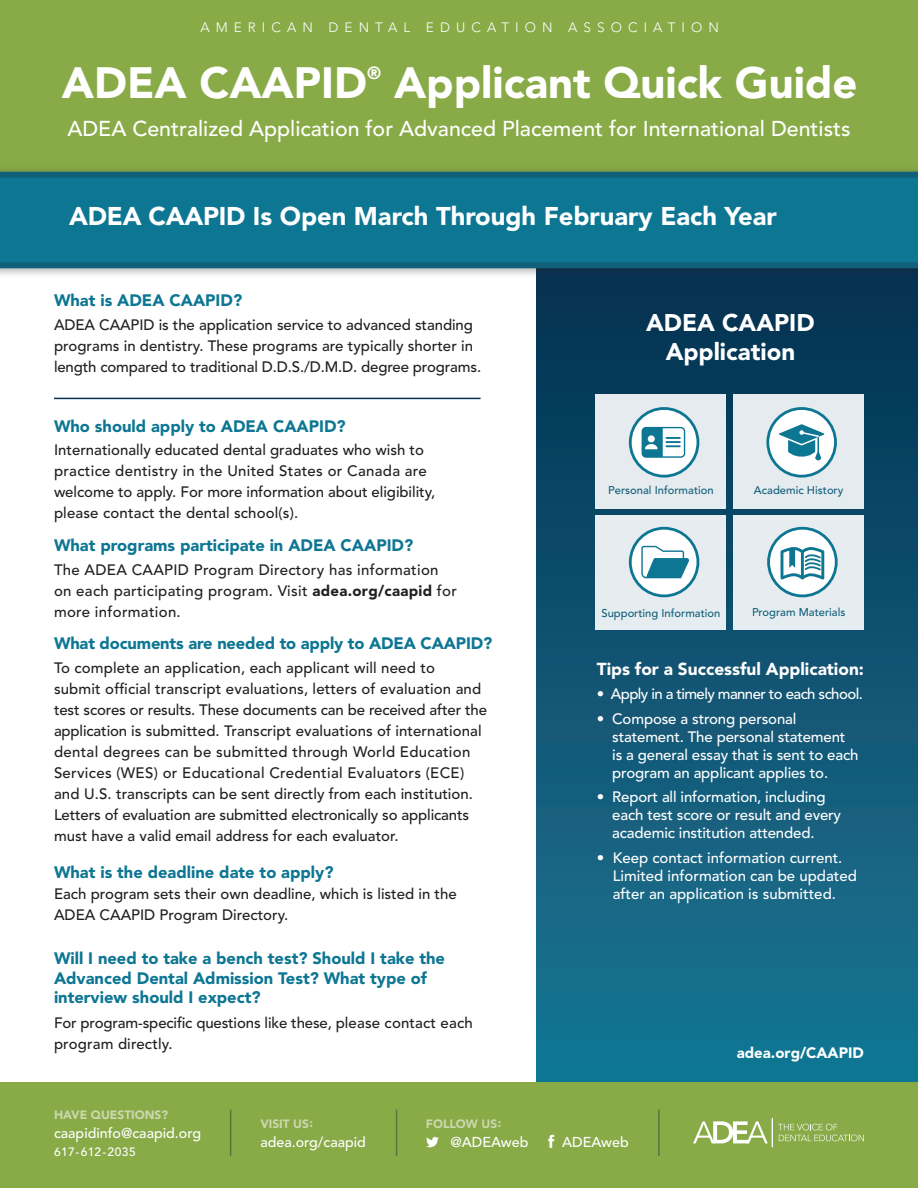
<style>
.page{position:relative;width:918px;height:1188px;background:#fff}
.page>*{position:absolute;margin:0;border:0;box-sizing:border-box;transform-origin:0 0}
.t1{font:900 43.5px "Avenir";color:#fff}
.t2{font:900 25.5px "Avenir";color:#fff}
.t3{font:900 24px/28.8px "Avenir";color:#fff;text-align:center}
.t4{font:500 21.3px "Avenir";color:#fff}
.t5{font:900 17.55px "Avenir";color:#fff}
.t6{font:900 17.25px "Avenir";color:#fff}
.t7{font:900 16.5px/19.5px "Avenir";color:#0d7693}
.t8{font:900 16.5px "Avenir";color:#0d7793}
.t9{font:500 15px/21px "Avenir";color:#231f20}
.t10{font:500 15px/18px "Avenir";letter-spacing:-.01em;color:#fff}
.t11{font:500 15px/21px "Avenir";letter-spacing:.02em;color:#231f20}
.t12{font:500 15px "Avenir";letter-spacing:-.04em;color:#fff}
.t13{font:900 15px "Avenir";color:#fff}
.t14{font:500 14.25px "Avenir";color:#fff}
.t15{font:300 13.5px "Avenir";letter-spacing:.45em;color:#fff}
.t16{font:900 12px "Avenir";color:#cbd7ad}
.t17{font:500 12px "Avenir";letter-spacing:.05em;color:#fff}
.t18{font:500 11.25px "Avenir";color:#125f7a}
.s1{font-weight:900}
</style>
<div class="page">
<svg style="left:537px;top:279px;width:381px;height:803px;background:#105876"></svg>
<div style="left:0;top:0;width:918px;height:172px;background:#88ab48"></div>
<div style="left:0;top:1082px;width:918px;height:106px;background:#88ab48"></div>
<svg style="left:426px;top:1137px;width:13px;height:10px"></svg>
<svg style="left:548px;top:1135px;width:6px;height:13px"></svg>
<hr style="left:230px;top:1110px;width:1px;height:46px;background:#5a763c">
<hr style="left:396px;top:1110px;width:1px;height:46px;background:#5a763c">
<hr style="left:658px;top:1110px;width:2px;height:46px;background:#5a763c">
<div style="left:595px;top:394px;width:131px;height:115px;background:#e5ebee"></div>
<div style="left:733px;top:394px;width:131px;height:115px;background:#e5ebee"></div>
<div style="left:595px;top:515px;width:131px;height:114px;background:#e6ecef"></div>
<div style="left:733px;top:515px;width:131px;height:114px;background:#e6ecef"></div>
<div style="left:768px;top:408px;width:68px;height:68px;background:#fff;border-radius:50%"></div>
<div style="left:766px;top:407px;width:71px;height:71px;border:3px solid #0d7693;border-radius:50%"></div>
<svg style="left:779px;top:424px;width:45px;height:36px"></svg>
<div style="left:630px;top:528px;width:68px;height:68px;background:#fff;border-radius:50%"></div>
<div style="left:629px;top:527px;width:70px;height:70px;border:3px solid #0d7693;border-radius:50%"></div>
<svg style="left:641px;top:545px;width:48px;height:34px"></svg>
<div style="left:769px;top:528px;width:67px;height:68px;background:#fff;border-radius:50%"></div>
<div style="left:767px;top:527px;width:71px;height:70px;border:3px solid #0d7693;border-radius:50%"></div>
<svg style="left:781px;top:547px;width:43px;height:33px"></svg>
<svg style="left:630px;top:408px;width:68px;height:68px;background:#e7f1f4"></svg>
<div style="left:629px;top:407px;width:70px;height:71px;border:3px solid #0d7693;border-radius:50%"></div>
<div style="left:642px;top:427px;width:43px;height:31px;border:1px solid #0d7693;border-radius:4px"></div>
<svg style="left:642px;top:428px;width:39px;height:29px"></svg>
<hr style="left:54px;top:398px;width:427px;height:1px;background:#083252">
<svg style="left:693px;top:1118px;width:171px;height:29px"></svg>
<div style="left:0;top:165px;width:918px;height:114px;background:#231f20;opacity:.35"></div>
<svg style="left:0;top:172px;width:918px;height:96px;background:#0d7490"></svg>
<p class="t15" style="left:200px;top:19px;width:520px">AMERICAN DENTAL EDUCATION ASSOCIATION</p>
<h1 class="t1" style="left:62px;top:57px;width:307px">ADEA CAAPID</h1>
<p class="t5" style="left:367px;top:63px;width:15px">®</p>
<h1 class="t1" style="left:394px;top:57px;width:465px">Applicant Quick Guide</h1>
<h3 class="t4" style="left:67px;top:116px;width:785px">ADEA Centralized Application for Advanced Placement for International Dentists</h3>
<h2 class="t2" style="left:69px;top:201px;width:709px">ADEA CAAPID Is Open March Through February Each Year</h2>
<p class="t7" style="left:54px;top:291px;width:190px">What is ADEA CAAPID?</p>
<p class="t9" style="left:54px;top:314px;width:429px">ADEA CAAPID is the application service to advanced standing programs in dentistry. These programs are typically shorter in length compared to traditional D.D.S./D.M.D. degree programs.</p>
<p class="t8" style="left:54px;top:416px;width:293px">Who should apply to ADEA CAAPID?</p>
<p class="t9" style="left:54px;top:440px;width:383px">Internationally educated dental graduates who wish to practice dentistry in the United States or Canada are welcome to apply. For more information about eligibility, please contact the dental school(s).</p>
<p class="t7" style="left:54px;top:536px;width:361px">What programs participate in ADEA CAAPID?</p>
<p class="t11" style="left:54px;top:559px;width:404px">The ADEA CAAPID Program Directory has information on each participating program. Visit <span class="s1">adea.org/caapid</span> for more information.</p>
<p class="t7" style="left:54px;top:634px;width:440px">What documents are needed to apply to ADEA CAAPID?</p>
<p class="t9" style="left:54px;top:657px;width:435px">To complete an application, each applicant will need to<br>submit official transcript evaluations, letters of evaluation and test scores or results. These documents can be received after the application is submitted. Transcript evaluations of international dental degrees can be submitted through World Education Services (WES) or Educational Credential Evaluators (ECE) and U.S. transcripts can be sent directly from each institution.<br>Letters of evaluation are submitted electronically so applicants must have a valid email address for each evaluator.</p>
<p class="t7" style="left:54px;top:862px;width:281px">What is the deadline date to apply?</p>
<p class="t9" style="left:54px;top:884px;width:404px">Each program sets their own deadline, which is listed in the<br>ADEA CAAPID Program Directory.</p>
<p class="t7" style="left:54px;top:949px;width:393px">Will I need to take a bench test? Should I take the<br>Advanced Dental Admission Test? What type of interview should I expect?</p>
<p class="t9" style="left:54px;top:1013px;width:420px">For program-specific questions like these, please contact each program directly.</p>
<h3 class="t3" style="left:646px;top:308px;width:170px">ADEA CAAPID<br>Application</h3>
<p class="t18" style="left:608px;top:483px;width:107px">Personal Information</p>
<p class="t18" style="left:754px;top:483px;width:91px">Academic History</p>
<p class="t18" style="left:602px;top:606px;width:120px">Supporting Information</p>
<p class="t18" style="left:752px;top:606px;width:95px">Program Materials</p>
<p class="t6" style="left:597px;top:659px;width:269px">Tips for a Successful Application:</p>
<p class="t12" style="left:597px;top:686px;width:268px">• Apply in a timely manner to each school.</p>
<p class="t10" style="left:612px;top:710px;width:248px;text-indent:-15px">• Compose a strong personal statement. The personal statement is a general essay that is sent to each program an applicant applies to.</p>
<p class="t10" style="left:612px;top:789px;width:230px;text-indent:-15px">• Report all information, including each test score or result and every academic institution attended.</p>
<p class="t10" style="left:613px;top:849px;width:246px;text-indent:-16px">• Keep contact information current.<br>Limited information can be updated after an application is submitted.</p>
<p class="t13" style="left:737px;top:1044px;width:129px">adea.org/CAAPID</p>
<p class="t16" style="left:54px;top:1107px;width:116px">HAVE QUESTIONS?</p>
<p class="t14" style="left:54px;top:1125px;width:149px">caapidinfo@caapid.org</p>
<p class="t17" style="left:54px;top:1145px;width:83px">617-612-2035</p>
<p class="t16" style="left:260px;top:1116px;width:54px">VISIT US:</p>
<p class="t14" style="left:260px;top:1134px;width:107px">adea.org/caapid</p>
<p class="t16" style="left:426px;top:1116px;width:77px">FOLLOW US:</p>
<p class="t14" style="left:450px;top:1134px;width:79px">@ADEAweb</p>
<p class="t14" style="left:562px;top:1134px;width:68px">ADEAweb</p>
</div>
